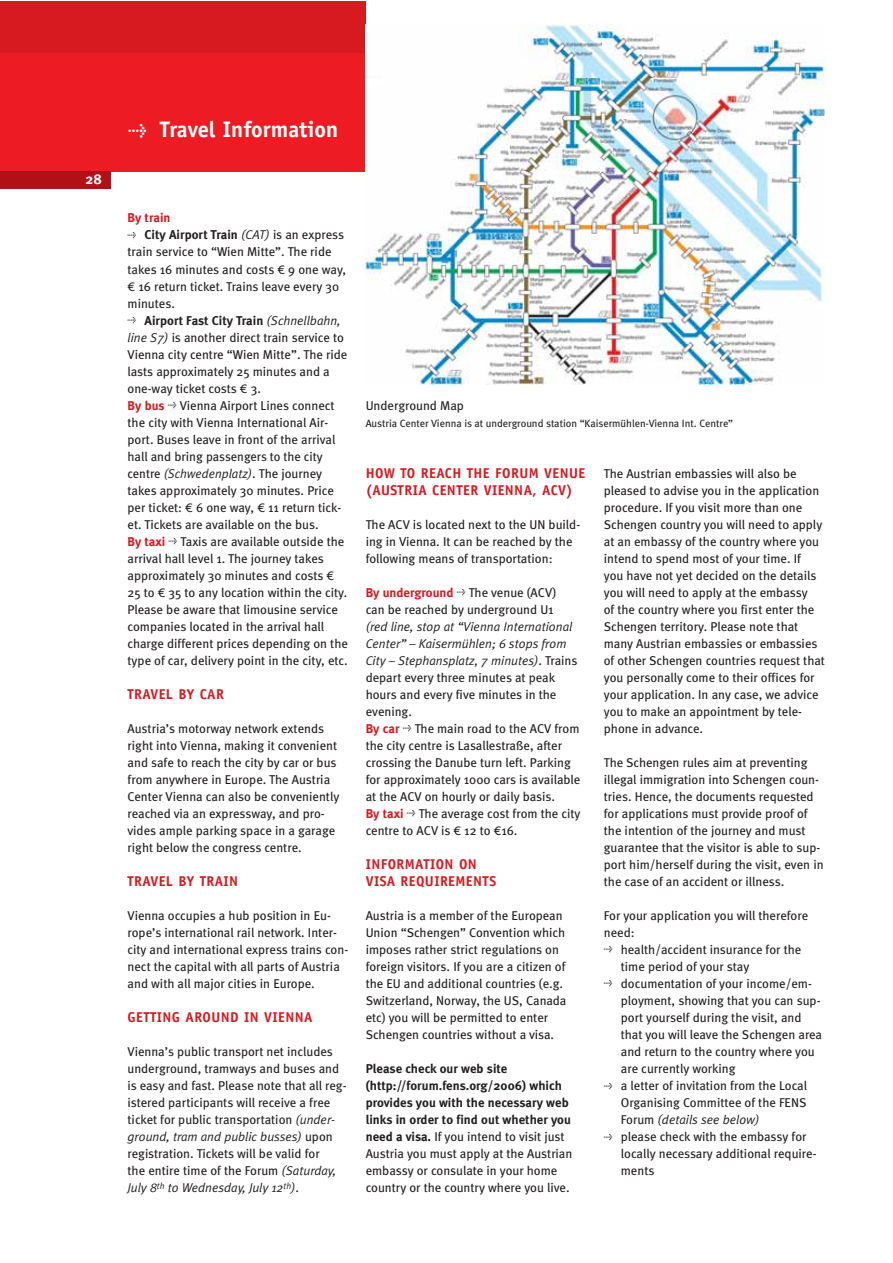
<style>
.page{position:relative;width:893px;height:1263px;background:#fff}
.page>*{position:absolute;margin:0;border:0;box-sizing:border-box;transform-origin:0 0}
.t1{font:700 22.5px "Officina Sans";color:#fff}
.t2{font:700 14.25px/17px "Officina Sans";letter-spacing:.03em;color:#d71920}
.t3{font:700 14.25px "Meta";color:#fff}
.t4{font:12.75px/17px "Meta";color:#231f20}
.t5{font:700 12.75px/17px "Meta";letter-spacing:.005em;color:#231f20}
.t6{font:italic 12.75px/17px "Meta Plus Normal";color:#231f20}
.t7{font:10.5px "Meta";color:#231f20}
.s1{font-family:"Meta Book Expert";font-weight:400}
.s2{font-weight:700;color:#d71920}
.s3{font-family:"Meta Book Expert";font-size:10.5px}
.s4{font-weight:700}
.s5{font-family:"Meta Plus Normal";font-style:italic}
.s6{font-family:"Euro Sans ITC";font-weight:500}
.s7{font-family:"Meta";font-style:normal}
.s8{font-weight:400}
</style>
<div class="page">
<div style="left:0;top:1px;width:892px;height:170px;background:#ed1c24"></div>
<div style="left:0;top:171px;width:111px;height:17px;background:#b01016"></div>
<div style="left:0;top:1px;width:892px;height:51px;background:#d71920"></div>
<div style="left:366px;top:1px;width:526px;height:384px;background:#fff"></div>
<img style="left:366px;top:24px;width:458px;height:360px">
<p class="t3" style="left:86px;top:174px;width:18px">28</p>
<h1 class="t1" style="left:128px;top:121px;width:212px"><span class="s1">t</span> Travel Information</h1>
<p class="t4" style="left:128px;top:211px;width:222px"><span class="s2">By train<br></span><span class="s3">t</span> <span class="s4">City Airport Train</span> <span class="s5">(CAT)</span> is an express train service to “Wien Mitte”. The ride takes 16 minutes and costs <span class="s6">¤</span> 9 one way, <span class="s6">¤</span> 16 return ticket. Trains leave every 30 minutes.<br><span class="s3">t</span> <span class="s4">Airport Fast City Train</span> <span class="s5">(Schnellbahn, line S7)</span> is another direct train service to Vienna city centre “Wien Mitte”. The ride lasts approximately 25 minutes and a one-way ticket costs <span class="s6">¤</span> 3.<br><span class="s2">By bus</span> <span class="s3">t</span> Vienna Airport Lines connect the city with Vienna International Air&shy;port. Buses leave in front of the arrival hall and bring passengers to the city centre <span class="s5">(Schwedenplatz)</span>. The journey takes approximately 30 minutes. Price per ticket: <span class="s6">¤</span> 6 one way, <span class="s6">¤</span> 11 return tick&shy;et. Tickets are available on the bus.<br><span class="s2">By taxi</span> <span class="s3">t</span> Taxis are available outside the arrival hall level 1. The journey takes approximately 30 minutes and costs <span class="s6">¤ </span>25 to <span class="s6">¤</span> 35 to any location within the city.<br>Please be aware that limousine service companies located in the arrival hall charge different prices depending on the type of car, delivery point in the city, etc.</p>
<p class="t2" style="left:128px;top:687px;width:98px">TRAVEL BY CAR</p>
<p class="t4" style="left:128px;top:721px;width:213px">Austria’s motorway network extends right into Vienna, making it convenient and safe to reach the city by car or bus from anywhere in Europe. The Austria Center Vienna can also be conveniently reached via an expressway, and pro&shy;vides ample parking space in a garage right below the congress centre.</p>
<p class="t2" style="left:128px;top:874px;width:112px">TRAVEL BY TRAIN</p>
<p class="t4" style="left:128px;top:908px;width:222px">Vienna occupies a hub position in Eu&shy;rope’s international rail network. Inter&shy;city and international express trains con&shy;nect the capital with all parts of Austria and with all major cities in Europe.</p>
<p class="t2" style="left:128px;top:1010px;width:187px">GETTING AROUND IN VIENNA</p>
<p class="t4" style="left:128px;top:1044px;width:220px">Vienna’s public transport net includes underground, tramways and buses and is easy and fast. Please note that all reg&shy;istered participants will receive a free ticket for public transportation <span class="s5">(under-</span></p>
<p class="t6" style="left:128px;top:1129px;width:207px">ground, tram and public busses) <span class="s7">upon</span></p>
<p class="t4" style="left:128px;top:1146px;width:210px">registration. Tickets will be valid for the entire time of the Forum <span class="s5">(Saturday,</span></p>
<p class="t6" style="left:128px;top:1181px;width:173px">July 8<sup>th</sup> to Wednesday, July 12<sup>th</sup>)<span class="s7">.</span></p>
<p class="t4" style="left:366px;top:398px;width:100px">Underground Map</p>
<p class="t7" style="left:366px;top:419px;width:369px">Austria Center Vienna is at underground station “Kaisermühlen-Vienna Int. Centre”</p>
<p class="t2" style="left:366px;top:465px;width:221px">HOW TO REACH THE FORUM VENUE (AUSTRIA CENTER VIENNA, ACV)</p>
<p class="t4" style="left:366px;top:517px;width:216px">The ACV is located next to the UN build&shy;ing in Vienna. It can be reached by the following means of transportation:</p>
<p class="t4" style="left:366px;top:585px;width:192px"><span class="s2">By underground</span> <span class="s3">t</span> The venue (ACV) can be reached by underground U1</p>
<p class="t6" style="left:366px;top:619px;width:213px">(red line, stop at “Vienna International<br>Center” – Kaisermühlen; 6 stops from<br>City – Stephansplatz, 7 minutes)<span class="s7">. Trains</span></p>
<p class="t4" style="left:366px;top:670px;width:216px">depart every three minutes at peak hours and every five minutes in the evening.<br><span class="s2">By car</span> <span class="s3">t</span> The main road to the ACV from the city centre is Lasallestraße, after crossing the Danube turn left. Parking for approximately 1000 cars is available at the ACV on hourly or daily basis.<br><span class="s2">By taxi</span> <span class="s3">t</span> The average cost from the city centre to ACV is <span class="s6">¤</span> 12 to <span class="s6">¤</span>16.</p>
<p class="t2" style="left:366px;top:857px;width:132px">INFORMATION ON<br>VISA REQUIREMENTS</p>
<p class="t4" style="left:366px;top:908px;width:202px">Austria is a member of the European Union “Schengen” Convention which imposes rather strict regulations on foreign visitors. If you are a citizen of the EU and additional countries (e.g.<br>Switzerland, Norway, the US, Canada etc) you will be permitted to enter Schengen countries without a visa.</p>
<p class="t5" style="left:366px;top:1061px;width:208px">Please check our web site (http://forum.fens.org/2006) which provides you with the necessary web links in order to find out whether you need a visa. <span class="s8">If you intend to visit just Austria you must apply at the Austrian embassy or consulate in your home country or the country where you live.</span></p>
<p class="t4" style="left:604px;top:466px;width:223px">The Austrian embassies will also be pleased to advise you in the application procedure. If you visit more than one Schengen country you will need to apply at an embassy of the country where you intend to spend most of your time. If<br>you have not yet decided on the details you will need to apply at the embassy<br>of the country where you first enter the Schengen territory. Please note that many Austrian embassies or embassies of other Schengen countries request that you personally come to their offices for your application. In any case, we advice you to make an appointment by tele&shy;phone in advance.</p>
<p class="t4" style="left:604px;top:755px;width:221px">The Schengen rules aim at preventing illegal immigration into Schengen coun&shy;tries. Hence, the documents requested for applications must provide proof of the intention of the journey and must guarantee that the visitor is able to sup&shy;port him/herself during the visit, even in the case of an accident or illness.</p>
<p class="t4" style="left:604px;top:908px;width:206px">For your application you will therefore</p>
<p class="t4" style="left:604px;top:925px;width:32px">need:</p>
<p class="t4" style="left:604px;top:942px;width:199px"><span class="s3">t</span> health/accident insurance for the</p>
<p class="t4" style="left:621px;top:959px;width:130px">time period of your stay</p>
<p class="t4" style="left:604px;top:976px;width:210px"><span class="s3">t</span> documentation of your income/em-</p>
<p class="t4" style="left:621px;top:993px;width:201px">ployment, showing that you can sup-</p>
<p class="t4" style="left:621px;top:1010px;width:182px">port yourself during the visit, and</p>
<p class="t4" style="left:621px;top:1027px;width:203px">that you will leave the Schengen area</p>
<p class="t4" style="left:621px;top:1044px;width:195px">and return to the country where you</p>
<p class="t4" style="left:621px;top:1061px;width:116px">are currently working</p>
<p class="t4" style="left:604px;top:1078px;width:205px"><span class="s3">t</span> a letter of invitation from the Local</p>
<p class="t4" style="left:621px;top:1095px;width:187px">Organising Committee of the FENS</p>
<p class="t6" style="left:621px;top:1112px;width:140px"><span class="s7">Forum</span> (details see below)</p>
<p class="t4" style="left:621px;top:1129px;width:197px;text-indent:-17px"><span class="s3">t</span> please check with the embassy for locally necessary additional require&shy;ments</p>
</div>
